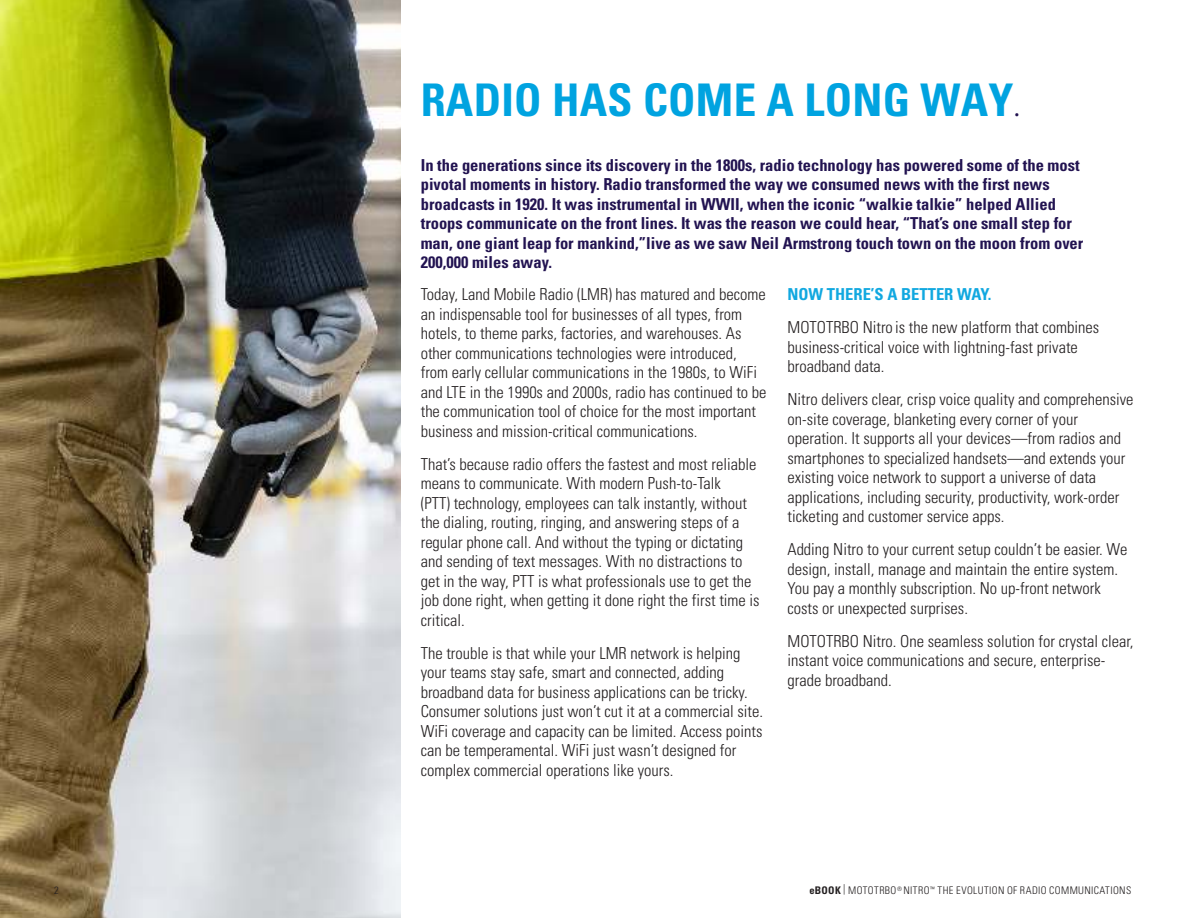
<style>
.page{position:relative;width:1188px;height:918px;background:#fff}
.page>*{position:absolute;margin:0;border:0;box-sizing:border-box;transform-origin:0 0}
.t1{font:700 condensed 45px "Univers";letter-spacing:.005em;color:#00a3e0}
.t2{font:300 condensed 16.5px/19.5px "Univers";color:#231f20}
.t3{font:700 condensed 16.5px/19.5px "Univers";color:#221351}
.t4{font:700 condensed 16.5px "Univers";color:#11a8e0}
.t5{font:300 condensed 10.5px "Univers";letter-spacing:.035em;color:#231f20}
.s1{font-family:"Minion Pro";font-weight:400;font-stretch:normal;font-size:27.75px;color:#221351}
.s2{font-weight:700}
</style>
<div class="page">
<img style="left:0;top:0;width:400px;height:918px">
<h1 class="t1" style="left:421px;top:83px;width:601px">RADIO HAS COME A LONG WAY<span class="s1">.</span></h1>
<p class="t3" style="left:421px;top:157px;width:664px">In the generations since its discovery in the 1800s, radio technology has powered some of the most pivotal moments in history. Radio transformed the way we consumed news with the first news broadcasts in 1920. It was instrumental in WWII, when the iconic “walkie talkie” helped Allied troops communicate on the front lines. It was the reason we could hear, “That’s one small step for man, one giant leap for mankind,”live as we saw Neil Armstrong touch town on the moon from over 200,000 miles away.</p>
<p class="t4" style="left:788px;top:288px;width:206px">NOW THERE’S A BETTER WAY.</p>
<p class="t2" style="left:787px;top:320px;width:313px">MOTOTRBO Nitro is the new platform that combines business-critical voice with lightning-fast private broadband data.</p>
<p class="t2" style="left:787px;top:392px;width:348px">Nitro delivers clear, crisp voice quality and comprehensive on-site coverage, blanketing every corner of your operation. It supports all your devices—from radios and smartphones to specialized handsets—and extends your existing voice network to support a universe of data applications, including security, productivity, work-order ticketing and customer service apps.</p>
<p class="t2" style="left:787px;top:542px;width:341px">Adding Nitro to your current setup couldn’t be easier. We design, install, manage and maintain the entire system.<br>You pay a monthly subscription. No up-front network costs or unexpected surprises.</p>
<p class="t2" style="left:787px;top:633px;width:348px">MOTOTRBO Nitro. One seamless solution for crystal clear, instant voice communications and secure, enterprise&shy;grade broadband.</p>
<p class="t2" style="left:421px;top:286px;width:347px">Today, Land Mobile Radio (LMR) has matured and become an indispensable tool for businesses of all types, from hotels, to theme parks, factories, and warehouses. As other communications technologies were introduced, from early cellular communications in the 1980s, to WiFi and LTE in the 1990s and 2000s, radio has continued to be the communication tool of choice for the most important business and mission-critical communications.</p>
<p class="t2" style="left:421px;top:456px;width:340px">That’s because radio offers the fastest and most reliable means to communicate. With modern Push-to-Talk<br>(PTT) technology, employees can talk instantly, without the dialing, routing, ringing, and answering steps of a regular phone call. And without the typing or dictating and sending of text messages. With no distractions to get in the way, PTT is what professionals use to get the job done right, when getting it done right the first time is critical.</p>
<p class="t2" style="left:421px;top:645px;width:344px">The trouble is that while your LMR network is helping your teams stay safe, smart and connected, adding broadband data for business applications can be tricky.<br>Consumer solutions just won’t cut it at a commercial site.<br>WiFi coverage and capacity can be limited. Access points can be temperamental. WiFi just wasn’t designed for complex commercial operations like yours.</p>
<p class="t5" style="left:54px;top:886px;width:6px">2</p>
<p class="t5" style="left:809px;top:886px;width:323px"><span class="s2">eBOOK</span> | MOTOTRBO<sup>®</sup> NITRO<sup>™</sup> THE EVOLUTION OF RADIO COMMUNICATIONS</p>
</div>
